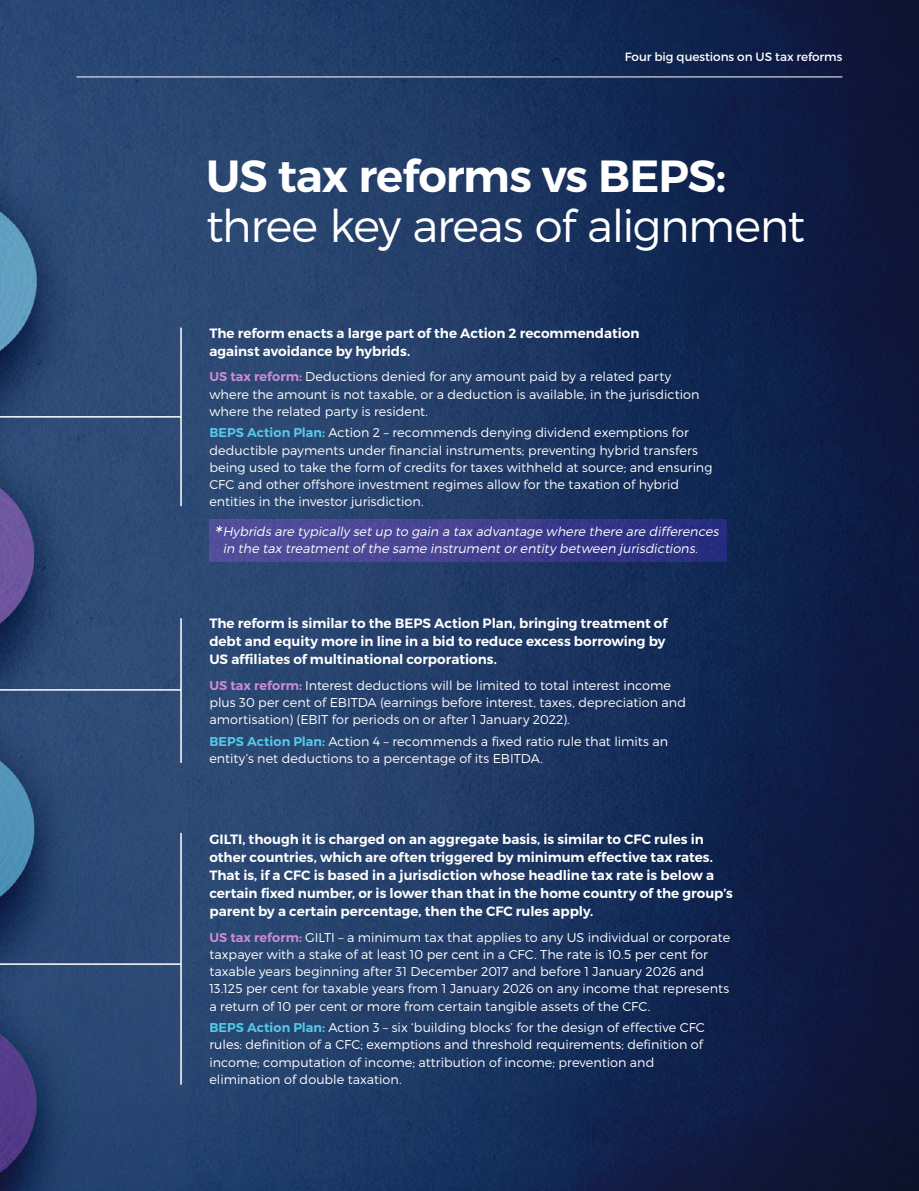
<style>
.page{position:relative;width:919px;height:1191px;background:#fff}
.page>*{position:absolute;margin:0;border:0;box-sizing:border-box;transform-origin:0 0}
.t1{font:300 45px "Montserrat";letter-spacing:-.03em;color:#fff}
.t2{font:600 45px "Montserrat";letter-spacing:-.02em;color:#fff}
.t3{font:600 13.5px/18px "Montserrat";color:#fff}
.t4{font:300 12.75px/17.2px "Montserrat";letter-spacing:.005em;color:#fff}
.t5{font:italic 300 12.75px/17.2px "Montserrat";letter-spacing:.01em;color:#fff}
.t6{font:12px "Montserrat";letter-spacing:-.005em;color:#fff}
.s1{font-weight:600;color:#cd8bda}
.s2{font-weight:600;color:#57c9e8}
.s3{font-size:22.5px}
</style>
<div class="page">
<img style="left:0;top:0;width:918px;height:1191px">
<hr style="left:0;top:416px;width:181px;height:1px;background:#fff">
<hr style="left:0;top:963px;width:181px;height:2px;background:#fff">
<hr style="left:0;top:689px;width:181px;height:1px;background:#fff">
<hr style="left:180px;top:327px;width:2px;height:179px;background:#fff">
<hr style="left:180px;top:618px;width:2px;height:145px;background:#fff">
<hr style="left:180px;top:833px;width:2px;height:251px;background:#fff">
<hr style="left:77px;top:77px;width:765px;height:1px;background:#fff">
<div style="left:209px;top:519px;width:517px;height:43px;background:linear-gradient(to right,#58529e,#292d80)"></div>
<p class="t6" style="left:624px;top:50px;width:219px">Four big questions on US tax reforms</p>
<h1 class="t2" style="left:206px;top:148px;width:521px">US tax reforms vs BEPS:</h1>
<h1 class="t1" style="left:206px;top:198px;width:600px">three key areas of alignment</h1>
<p class="t3" style="left:209px;top:324px;width:431px">The reform enacts a large part of the Action 2 recommendation against avoidance by hybrids.</p>
<p class="t4" style="left:209px;top:368px;width:491px"><span class="s1">US tax reform:</span> Deductions denied for any amount paid by a related party where the amount is not taxable, or a deduction is available, in the jurisdiction where the related party is resident.</p>
<p class="t4" style="left:209px;top:424px;width:504px"><span class="s2">BEPS Action Plan:</span> Action 2 – recommends denying dividend exemptions for deductible payments under financial instruments; preventing hybrid transfers being used to take the form of credits for taxes withheld at source; and ensuring CFC and other offshore investment regimes allow for the taxation of hybrid entities in the investor jurisdiction.</p>
<p class="t5" style="left:223px;top:522px;width:500px;text-indent:-9px"><span class="s3">*</span>Hybrids are typically set up to gain a tax advantage where there are differences in the tax treatment of the same instrument or entity between jurisdictions.</p>
<p class="t3" style="left:209px;top:614px;width:459px">The reform is similar to the BEPS Action Plan, bringing treatment of debt and equity more in line in a bid to reduce excess borrowing by<br>US affiliates of multinational corporations.</p>
<p class="t4" style="left:209px;top:676px;width:478px"><span class="s1">US tax reform:</span> Interest deductions will be limited to total interest income plus 30 per cent of EBITDA (earnings before interest, taxes, depreciation and amortisation) (EBIT for periods on or after 1 January 2022).</p>
<p class="t4" style="left:209px;top:732px;width:460px"><span class="s2">BEPS Action Plan:</span> Action 4 – recommends a fixed ratio rule that limits an entity’s net deductions to a percentage of its EBITDA.</p>
<p class="t3" style="left:209px;top:830px;width:525px">GILTI, though it is charged on an aggregate basis, is similar to CFC rules in other countries, which are often triggered by minimum effective tax rates.<br>That is, if a CFC is based in a jurisdiction whose headline tax rate is below a certain fixed number, or is lower than that in the home country of the group’s parent by a certain percentage, then the CFC rules apply.</p>
<p class="t4" style="left:209px;top:928px;width:522px"><span class="s1">US tax reform:</span> GILTI – a minimum tax that applies to any US individual or corporate taxpayer with a stake of at least 10 per cent in a CFC. The rate is 10.5 per cent for taxable years beginning after 31 December 2017 and before 1 January 2026 and 13.125 per cent for taxable years from 1 January 2026 on any income that represents a return of 10 per cent or more from certain tangible assets of the CFC.</p>
<p class="t4" style="left:209px;top:1018px;width:497px"><span class="s2">BEPS Action Plan:</span> Action 3 – six ‘building blocks’ for the design of effective CFC rules: definition of a CFC; exemptions and threshold requirements; definition of income; computation of income; attribution of income; prevention and elimination of double taxation.</p>
</div>
